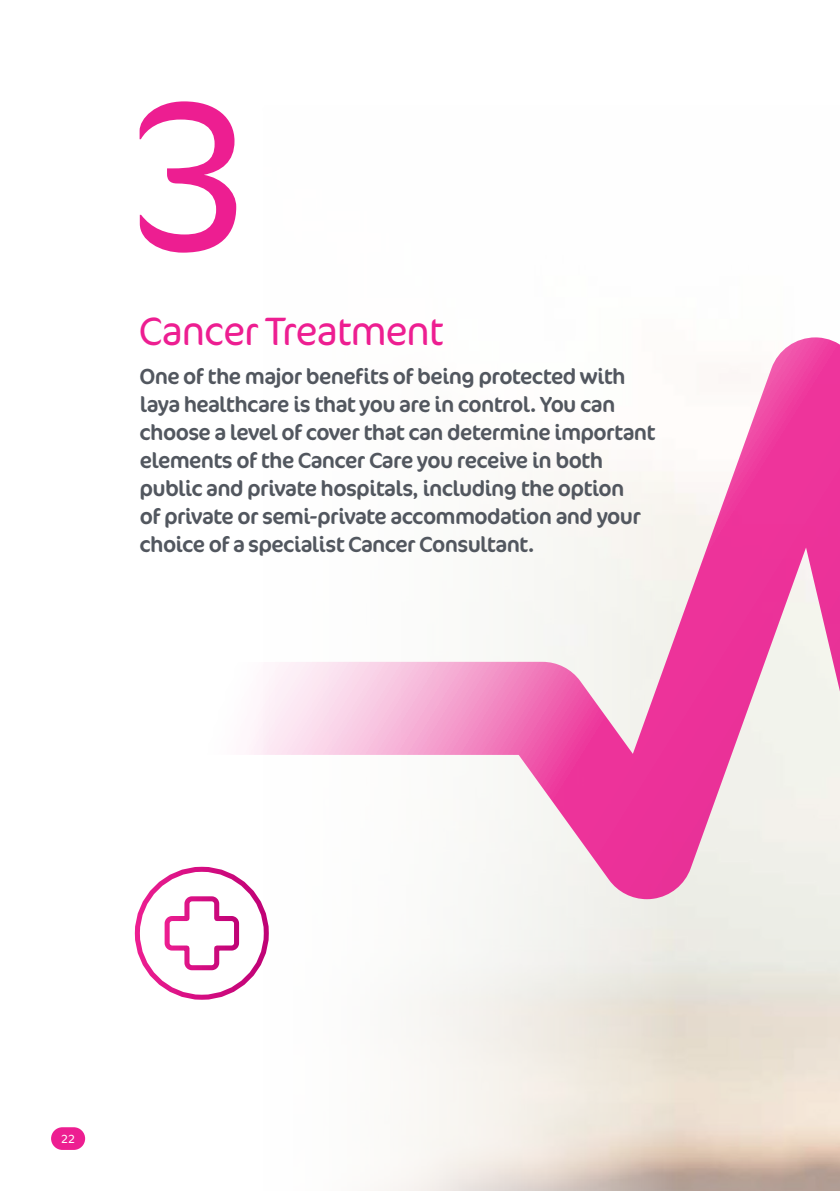
<style>
.page{position:relative;width:840px;height:1191px;background:#fff}
.page>*{position:absolute;margin:0;border:0;box-sizing:border-box;transform-origin:0 0}
.LAYA_Page_Header_2021{font:300 216px "Cocon OT";color:#ed1e91}
.LAYA_Page_Header_2021-2{font:300 40px "Cocon OT";letter-spacing:-.03em;color:#ed1e91}
.LAYA_Bodycopy___Return_2021{font:22px/28px "Cocon OT";letter-spacing:-.025em;color:#52575f}
.t1{font:300 12px "Cocon OT";color:#fff}
</style>
<div class="page">
<svg style="left:139px;top:337px;width:700px;height:664px"></svg>
<div style="left:135px;top:866px;width:134px;height:133px;border:5px solid #fff;border-radius:50%"></div>
<svg style="left:162px;top:893px;width:79px;height:79px"></svg>
<div style="left:51px;top:1127px;width:34px;height:23px;background:#ed1e91;border-radius:11px"></div>
<p class="LAYA_Page_Header_2021" style="left:128px;top:51px;width:125px">3</p>
<p class="LAYA_Page_Header_2021-2" style="left:138px;top:308px;width:306px">Cancer Treatment</p>
<p class="LAYA_Bodycopy___Return_2021" style="left:139px;top:363px;width:517px">One of the major benefits of being protected with laya healthcare is that you are in control. You can choose a level of cover that can determine important elements of the Cancer Care you receive in both public and private hospitals, including the option<br>of private or semi-private accommodation and your choice of a specialist Cancer Consultant.</p>
<p class="t1" style="left:61px;top:1131px;width:15px">22</p>
</div>
